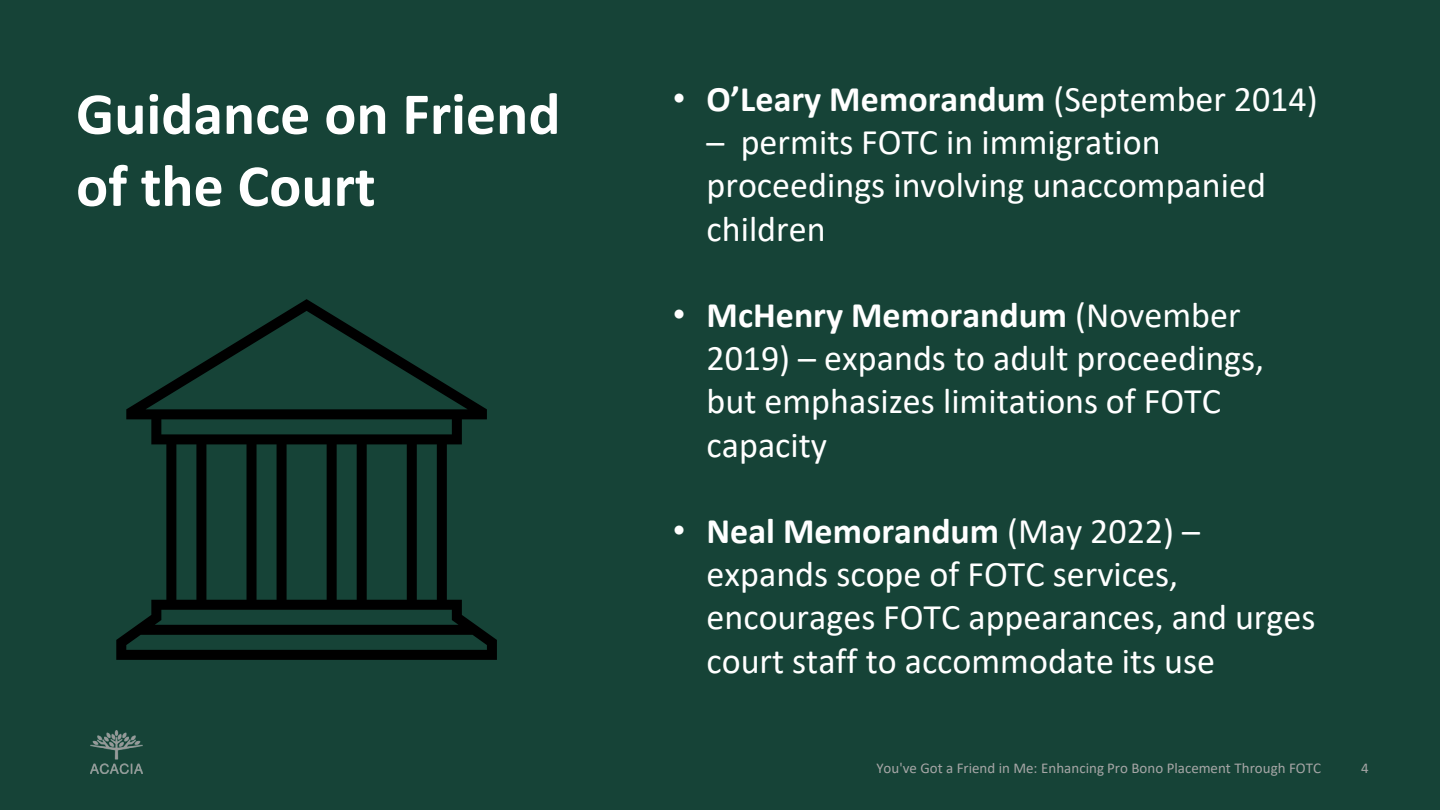
<style>
.page{position:relative;width:1440px;height:810px;background:#164337}
.page>*{position:absolute;margin:0;border:0;box-sizing:border-box;transform-origin:0 0}
.t1{font:700 60px/72px "Calibri";color:#fff}
.t2{font:36px/43.2px "Calibri";color:#fff}
.t3{font:700 36px "Calibri";color:#fff}
.t4{font:15px "Calibri";color:#a6a6a6}
.s1{font-family:"Arial";font-weight:400}
.s2{font-weight:400}
.s3{font-family:"Arial"}
.s4{font-weight:700}
</style>
<div class="page">
<img style="left:91px;top:731px;width:52px;height:43px">
<svg style="left:116px;top:299px;width:381px;height:361px"></svg>
<h1 class="t1" style="left:76px;top:77px;width:486px">Guidance on Friend of the Court</h1>
<p class="t3" style="left:673px;top:74px;width:646px"><span class="s1">•</span> O’Leary Memorandum <span class="s2">(September 2014)</span></p>
<p class="t2" style="left:707px;top:120px;width:561px">– permits FOTC in immigration proceedings involving unaccompanied children</p>
<p class="t2" style="left:707px;top:293px;width:559px;text-indent:-34px"><span class="s3">•</span> <span class="s4">McHenry Memorandum</span> (November<br>2019) – expands to adult proceedings, but emphasizes limitations of FOTC capacity</p>
<p class="t2" style="left:707px;top:509px;width:610px;text-indent:-34px"><span class="s3">•</span> <span class="s4">Neal Memorandum</span> (May 2022) – expands scope of FOTC services, encourages FOTC appearances, and urges court staff to accommodate its use</p>
<p class="t4" style="left:876px;top:758px;width:446px">You've Got a Friend in Me: Enhancing Pro Bono Placement Through FOTC</p>
<p class="t4" style="left:1361px;top:758px;width:9px">4</p>
</div>
